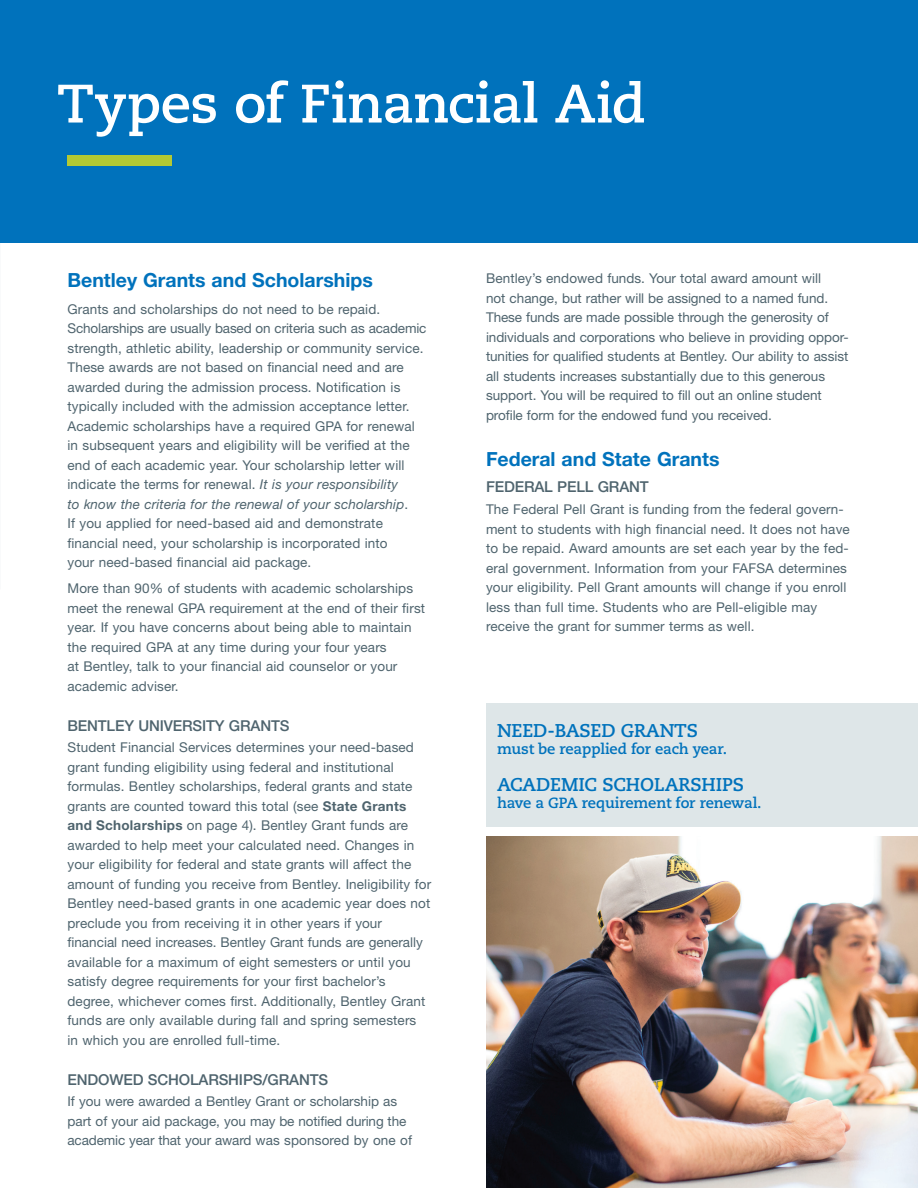
<style>
.page{position:relative;width:918px;height:1188px;background:#fff}
.page>*{position:absolute;margin:0;border:0;box-sizing:border-box;transform-origin:0 0}
.t1{font:700 54px "Caecilia LT Std";letter-spacing:-.015em;color:#fff}
.SubHead_Blue_Helv_Neue_Bold_13_13{font:700 19.5px "Helvetica Neue LT Std";color:#0072bc}
.t2{font:700 18.45px "Caecilia LT Std";letter-spacing:-.01em;color:#0072bc}
.SubHead_Helv_Neue_med_Gray_10_13_Caps{font:500 15px "Helvetica Neue LT Std";letter-spacing:-.01em;color:#4f646e}
.t3{font:700 14.85px "Caecilia LT Std";letter-spacing:-.01em;color:#0072bc}
.Body_Helv_Neue_roman_9_13{font:13.5px/19.5px "Helvetica Neue LT Std";letter-spacing:.01em;color:#4f646e}
.SubHead_Blue_Helv_Neue_Bold_13_13-2{font:13.5px/19.5px "Helvetica Neue LT Std";letter-spacing:-.005em;color:#4f646e}
.s1{font-style:italic}
.s2{font-weight:700}
</style>
<div class="page">
<div style="left:0;top:0;width:918px;height:243px;background:#0072bc"></div>
<div style="left:486px;top:703px;width:432px;height:124px;background:#dee6e8"></div>
<img style="left:486px;top:836px;width:432px;height:352px">
<div style="left:67px;top:155px;width:105px;height:11px;background:#b3c934"></div>
<p class="t1" style="left:57px;top:72px;width:590px">Types of Financial Aid</p>
<p class="SubHead_Blue_Helv_Neue_Bold_13_13" style="left:68px;top:268px;width:307px">Bentley Grants and Scholarships</p>
<p class="Body_Helv_Neue_roman_9_13" style="left:68px;top:299px;width:361px">Grants and scholarships do not need to be repaid.<br>Scholarships are usually based on criteria such as academic strength, athletic ability, leadership or community service.<br>These awards are not based on financial need and are awarded during the admission process. Notification is typically included with the admission acceptance letter.<br>Academic scholarships have a required GPA for renewal in subsequent years and eligibility will be verified at the end of each academic year. Your scholarship letter will indicate the terms for renewal. <span class="s1">It is your responsibility<br>to know the criteria for the renewal of your scholarship</span>.<br>If you applied for need-based aid and demonstrate financial need, your scholarship is incorporated into<br>your need-based financial aid package.</p>
<p class="Body_Helv_Neue_roman_9_13" style="left:68px;top:579px;width:359px">More than 90% of students with academic scholarships meet the renewal GPA requirement at the end of their first year. If you have concerns about being able to maintain the required GPA at any time during your four years<br>at Bentley, talk to your financial aid counselor or your academic adviser.</p>
<p class="SubHead_Helv_Neue_med_Gray_10_13_Caps" style="left:68px;top:716px;width:223px">BENTLEY UNIVERSITY GRANTS</p>
<p class="Body_Helv_Neue_roman_9_13" style="left:68px;top:738px;width:365px">Student Financial Services determines your need-based grant funding eligibility using federal and institutional formulas. Bentley scholarships, federal grants and state grants are counted toward this total (see <span class="s2">State Grants and Scholarships</span> on page 4). Bentley Grant funds are awarded to help meet your calculated need. Changes in your eligibility for federal and state grants will affect the amount of funding you receive from Bentley. Ineligibility for Bentley need-based grants in one academic year does not preclude you from receiving it in other years if your financial need increases. Bentley Grant funds are generally available for a maximum of eight semesters or until you satisfy degree requirements for your first bachelor’s degree, whichever comes first. Additionally, Bentley Grant funds are only available during fall and spring semesters<br>in which you are enrolled full-time.</p>
<p class="SubHead_Helv_Neue_med_Gray_10_13_Caps" style="left:68px;top:1070px;width:262px">ENDOWED SCHOLARSHIPS/GRANTS</p>
<p class="SubHead_Blue_Helv_Neue_Bold_13_13-2" style="left:68px;top:1092px;width:346px">If you were awarded a Bentley Grant or scholarship as part of your aid package, you may be notified during the academic year that your award was sponsored by one of</p>
<p class="SubHead_Blue_Helv_Neue_Bold_13_13-2" style="left:486px;top:268px;width:364px">Bentley’s endowed funds. Your total award amount will<br>not change, but rather will be assigned to a named fund.<br>These funds are made possible through the generosity of individuals and corporations who believe in providing oppor&shy;tunities for qualified students at Bentley. Our ability to assist all students increases substantially due to this generous support. You will be required to fill out an online student profile form for the endowed fund you received.</p>
<p class="SubHead_Blue_Helv_Neue_Bold_13_13" style="left:486px;top:447px;width:235px">Federal and State Grants</p>
<p class="SubHead_Helv_Neue_med_Gray_10_13_Caps" style="left:486px;top:478px;width:164px">FEDERAL PELL GRANT</p>
<p class="Body_Helv_Neue_roman_9_13" style="left:486px;top:499px;width:365px">The Federal Pell Grant is funding from the federal govern&shy;ment to students with high financial need. It does not have to be repaid. Award amounts are set each year by the fed&shy;eral government. Information from your FAFSA determines your eligibility. Pell Grant amounts will change if you enroll less than full time. Students who are Pell-eligible may receive the grant for summer terms as well.</p>
<p class="t2" style="left:497px;top:720px;width:202px">NEED-BASED GRANTS</p>
<p class="t3" style="left:497px;top:740px;width:232px">must be reapplied for each year.</p>
<p class="t2" style="left:497px;top:773px;width:249px">ACADEMIC SCHOLARSHIPS</p>
<p class="t3" style="left:497px;top:794px;width:266px">have a GPA requirement for renewal.</p>
</div>
